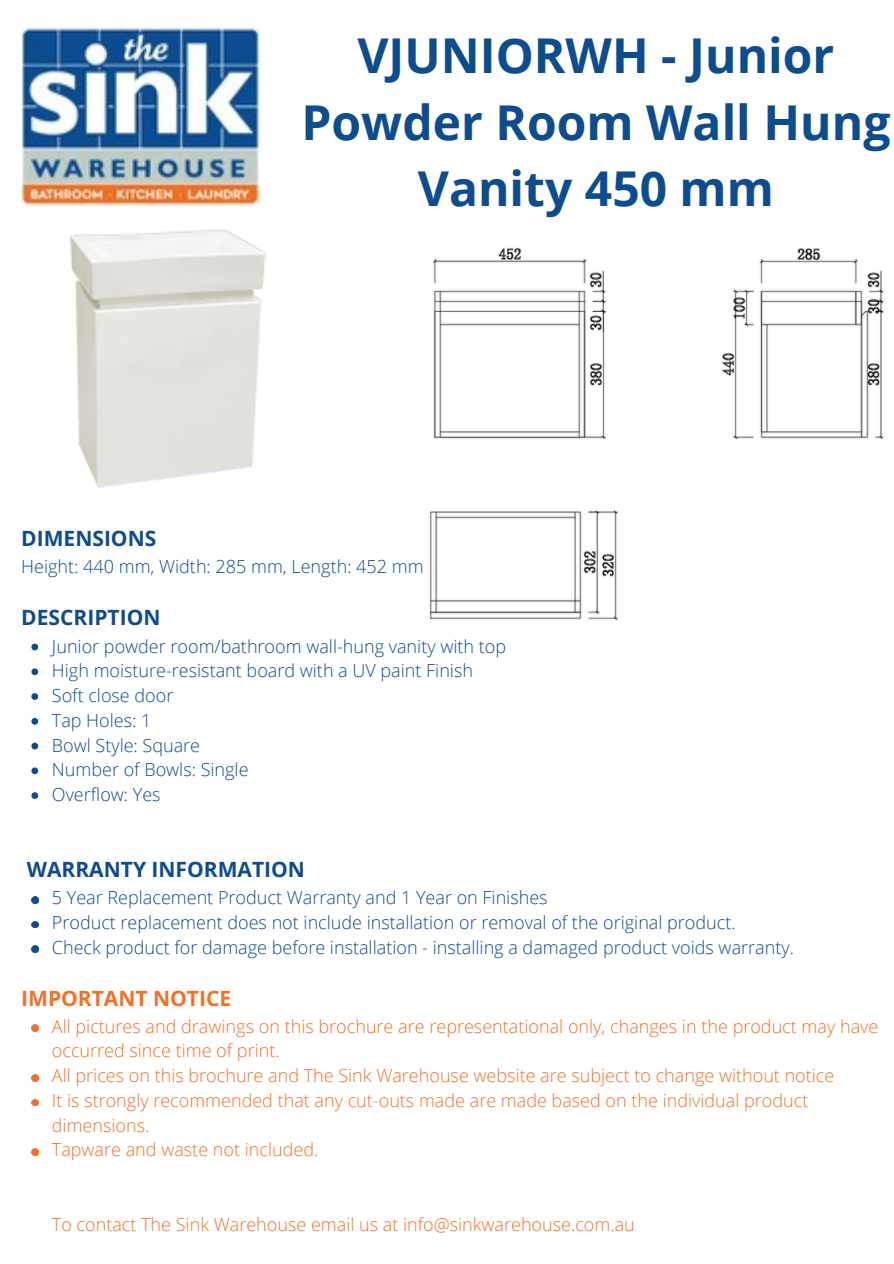
<style>
.page{position:relative;width:894px;height:1264px;background:#fff}
.page>*{position:absolute;margin:0;border:0;box-sizing:border-box;transform-origin:0 0}
.t1{font:700 48px/66.3px "Open Sans";color:#0e4c90;text-align:center}
.t2{font:700 21px "Open Sans";color:#0e4c90}
.t3{font:700 21px "Open Sans";color:#f27027}
.t4{font:300 18px "Open Sans";color:#0e4c90}
.t5{font:300 18px/24.8px "Open Sans";color:#f27027}
</style>
<div class="page">
<img style="left:21px;top:27px;width:239px;height:179px">
<svg style="left:31px;top:896px;width:7px;height:7px"></svg>
<svg style="left:31px;top:921px;width:7px;height:6px"></svg>
<svg style="left:31px;top:945px;width:7px;height:7px"></svg>
<svg style="left:31px;top:1024px;width:7px;height:7px"></svg>
<svg style="left:31px;top:1074px;width:7px;height:6px"></svg>
<svg style="left:31px;top:1099px;width:7px;height:6px"></svg>
<svg style="left:31px;top:1148px;width:7px;height:7px"></svg>
<img style="left:35px;top:186px;width:231px;height:302px">
<img style="left:429px;top:247px;width:455px;height:374px">
<svg style="left:31px;top:643px;width:7px;height:7px"></svg>
<svg style="left:31px;top:668px;width:7px;height:7px"></svg>
<svg style="left:31px;top:693px;width:7px;height:7px"></svg>
<svg style="left:31px;top:718px;width:7px;height:6px"></svg>
<svg style="left:31px;top:742px;width:7px;height:7px"></svg>
<svg style="left:31px;top:767px;width:7px;height:7px"></svg>
<svg style="left:31px;top:792px;width:7px;height:7px"></svg>
<p class="t2" style="left:21px;top:524px;width:136px">DIMENSIONS</p>
<p class="t1" style="left:301px;top:21px;width:590px">VJUNIORWH - Junior<br>Powder Room Wall Hung<br>Vanity 450 mm</p>
<p class="t4" style="left:21px;top:553px;width:404px">Height: 440 mm, Width: 285 mm, Length: 452 mm</p>
<p class="t2" style="left:21px;top:602px;width:141px">DESCRIPTION</p>
<p class="t4" style="left:52px;top:633px;width:455px">Junior powder room/bathroom wall-hung vanity with top</p>
<p class="t4" style="left:52px;top:658px;width:422px">High moisture-resistant board with a UV paint Finish</p>
<p class="t4" style="left:52px;top:683px;width:123px">Soft close door</p>
<h2 class="t4" style="left:52px;top:707px;width:101px">Tap Holes: 1</h2>
<p class="t4" style="left:52px;top:732px;width:150px">Bowl Style: Square</p>
<p class="t4" style="left:52px;top:757px;width:198px">Number of Bowls: Single</p>
<p class="t4" style="left:52px;top:782px;width:110px">Overflow: Yes</p>
<p class="t2" style="left:27px;top:855px;width:279px">WARRANTY INFORMATION</p>
<p class="t4" style="left:52px;top:885px;width:497px">5 Year Replacement Product Warranty and 1 Year on Finishes</p>
<p class="t4" style="left:52px;top:909px;width:685px">Product replacement does not include installation or removal of the original product.</p>
<p class="t4" style="left:52px;top:934px;width:743px">Check product for damage before installation - installing a damaged product voids warranty.</p>
<p class="t3" style="left:21px;top:983px;width:211px">IMPORTANT NOTICE</p>
<h2 class="t5" style="left:52px;top:1013px;width:827px">All pictures and drawings on this brochure are representational only, changes in the product may have occurred since time of print.</h2>
<p class="t5" style="left:52px;top:1062px;width:783px">All prices on this brochure and The Sink Warehouse website are subject to change without notice</p>
<p class="t5" style="left:52px;top:1087px;width:757px">It is strongly recommended that any cut-outs made are made based on the individual product dimensions.</p>
<p class="t5" style="left:52px;top:1137px;width:268px">Tapware and waste not included.</p>
<p class="t5" style="left:52px;top:1211px;width:584px">To contact The Sink Warehouse email us at info@sinkwarehouse.com.au</p>
</div>
